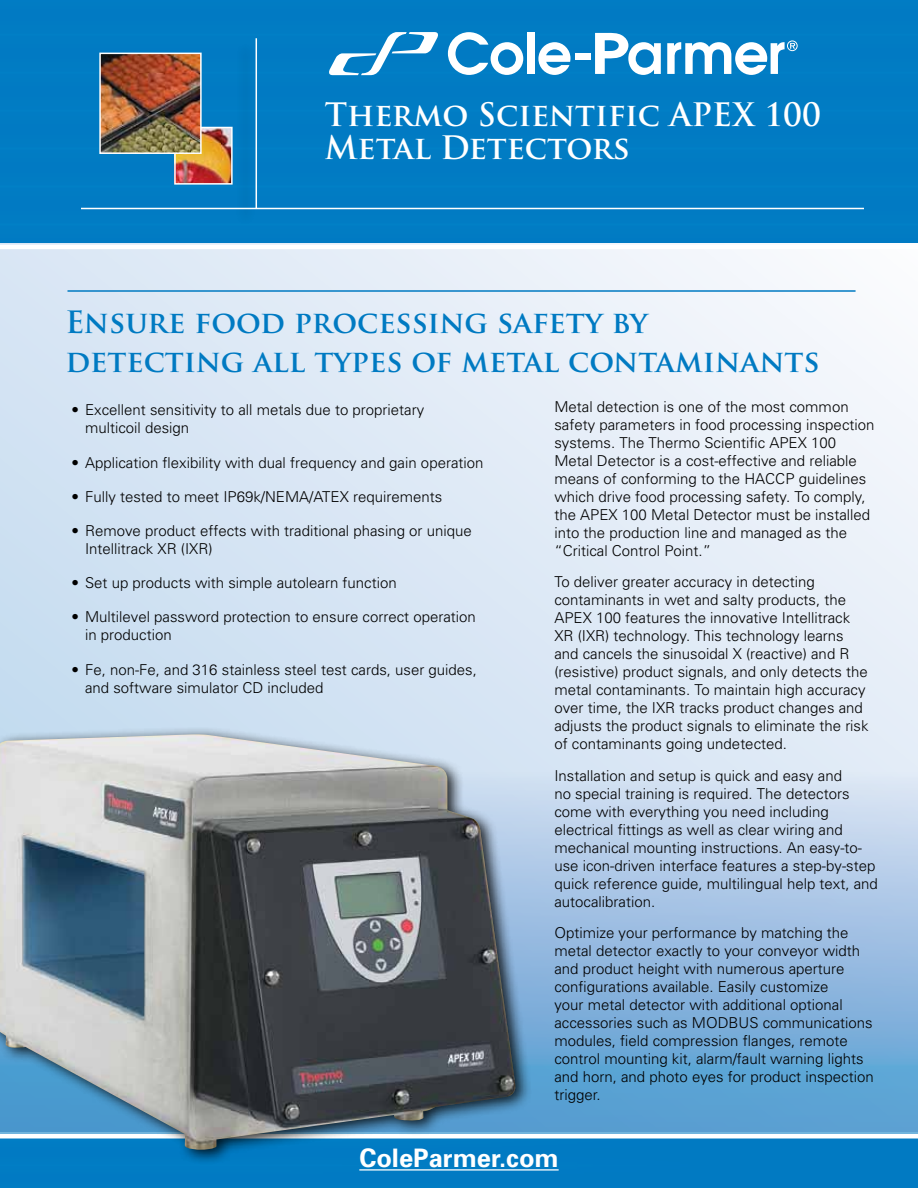
<style>
.page{position:relative;width:918px;height:1188px;background:#fff}
.page>*{position:absolute;margin:0;border:0;box-sizing:border-box;transform-origin:0 0}
.t1{font:700 31.5px/33px "Trajan Pro";color:#fff}
.t2{font:700 30px/39px "Trajan Pro";color:#007ac2}
.t3{font:700 25.5px "Univers";color:#fff}
.t4{font:300 15px/18px "Univers";color:#000}
</style>
<div class="page">
<div style="left:0;top:239px;width:918px;height:892px;background:linear-gradient(to right,#cee0f2,#eff3fa)"></div>
<div style="left:0;top:0;width:918px;height:243px;background:#017cc3"></div>
<hr style="left:0;top:245px;width:918px;height:4px;background:#fff">
<div style="left:0;top:772px;width:918px;height:362px;background:linear-gradient(to bottom,#dae0f3,#5099d0)"></div>
<img style="left:177px;top:130px;width:53px;height:52px">
<div style="left:174px;top:127px;width:59px;height:58px;border:2px solid #fff"></div>
<img style="left:102px;top:56px;width:97px;height:95px">
<div style="left:99px;top:53px;width:103px;height:101px;border:2px solid #fff"></div>
<div style="left:235px;top:39px;width:21px;height:187px;background:#0079c0"></div>
<hr style="left:256px;top:38px;width:1px;height:170px;background:#fff">
<div style="left:0;top:1138px;width:918px;height:50px;background:#017ac3"></div>
<hr style="left:68px;top:290px;width:788px;height:2px;background:#007ac2">
<svg style="left:448px;top:32px;width:75px;height:43px"></svg>
<div style="left:527px;top:33px;width:8px;height:41px;background:#fff"></div>
<svg style="left:538px;top:42px;width:33px;height:33px"></svg>
<div style="left:575px;top:53px;width:15px;height:7px;background:#fff"></div>
<svg style="left:595px;top:33px;width:66px;height:42px"></svg>
<svg style="left:667px;top:40px;width:131px;height:35px"></svg>
<svg style="left:329px;top:32px;width:111px;height:43px"></svg>
<hr style="left:81px;top:208px;width:783px;height:1px;background:#fff">
<hr style="left:359px;top:1169px;width:200px;height:2px;background:#fff">
<div style="left:0;top:726px;width:532px;height:439px;background:#000;opacity:.84"></div>
<img style="left:0;top:734px;width:517px;height:416px">
<h1 class="t1" style="left:325px;top:99px;width:498px">Thermo Scientific APEX 100<br>Metal Detectors</h1>
<h2 class="t2" style="left:66px;top:303px;width:756px">Ensure food processing safety by detecting all types of metal contaminants</h2>
<p class="t4" style="left:85px;top:401px;width:341px;text-indent:-14px">• Excellent sensitivity to all metals due to proprietary multicoil design</p>
<p class="t4" style="left:72px;top:453px;width:413px">• Application flexibility with dual frequency and gain operation</p>
<p class="t4" style="left:72px;top:487px;width:372px">• Fully tested to meet IP69k/NEMA/ATEX requirements</p>
<p class="t4" style="left:85px;top:522px;width:388px;text-indent:-14px">• Remove product effects with traditional phasing or unique<br>Intellitrack XR (IXR)</p>
<p class="t4" style="left:72px;top:574px;width:327px">• Set up products with simple autolearn function</p>
<p class="t4" style="left:85px;top:608px;width:392px;text-indent:-14px">• Multilevel password protection to ensure correct operation in production</p>
<p class="t4" style="left:85px;top:660px;width:393px;text-indent:-14px">• Fe, non-Fe, and 316 stainless steel test cards, user guides, and software simulator CD included</p>
<p class="t4" style="left:554px;top:398px;width:322px">Metal detection is one of the most common safety parameters in food processing inspection systems. The Thermo Scientific APEX 100<br>Metal Detector is a cost-effective and reliable means of conforming to the HACCP guidelines which drive food processing safety. To comply, the APEX 100 Metal Detector must be installed into the production line and managed as the “Critical Control Point.”</p>
<p class="t4" style="left:554px;top:573px;width:316px">To deliver greater accuracy in detecting contaminants in wet and salty products, the APEX 100 features the innovative Intellitrack XR (IXR) technology. This technology learns and cancels the sinusoidal X (reactive) and R (resistive) product signals, and only detects the metal contaminants. To maintain high accuracy over time, the IXR tracks product changes and adjusts the product signals to eliminate the risk of contaminants going undetected.</p>
<p class="t4" style="left:554px;top:767px;width:325px">Installation and setup is quick and easy and<br>no special training is required. The detectors come with everything you need including electrical fittings as well as clear wiring and mechanical mounting instructions. An easy-to&shy;use icon-driven interface features a step-by-step quick reference guide, multilingual help text, and autocalibration.</p>
<p class="t4" style="left:554px;top:924px;width:321px">Optimize your performance by matching the metal detector exactly to your conveyor width and product height with numerous aperture configurations available. Easily customize<br>your metal detector with additional optional accessories such as MODBUS communications modules, field compression flanges, remote control mounting kit, alarm/fault warning lights and horn, and photo eyes for product inspection trigger.</p>
<h3 class="t3" style="left:359px;top:1143px;width:201px">ColeParmer.com</h3>
</div>
